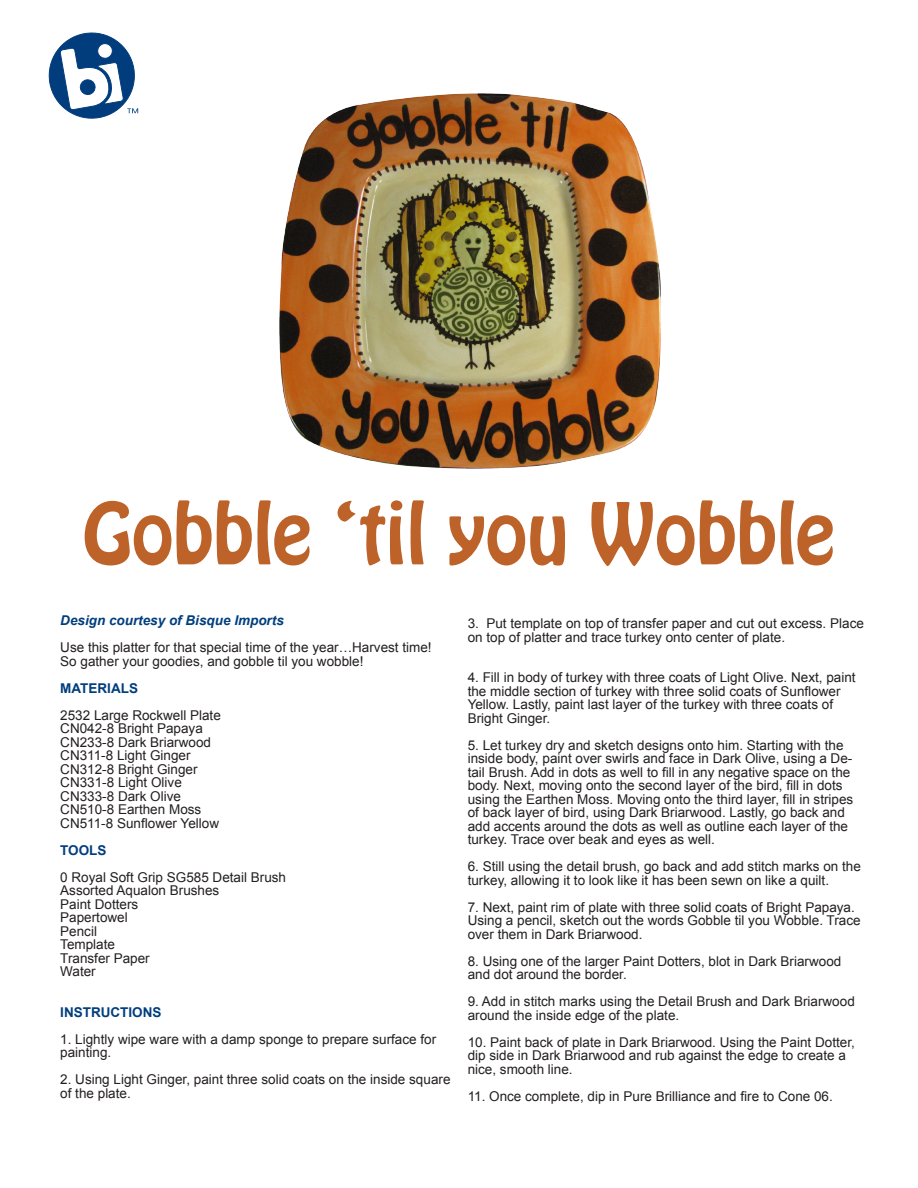
<style>
.page{position:relative;width:918px;height:1188px;background:#fff}
.page>*{position:absolute;margin:0;border:0;box-sizing:border-box;transform-origin:0 0}
.t1{font:75px "Hobo Std";color:#bd6229}
.t2{font:13.5px/13.5px "Arial";color:#231f20}
.t3{font:italic 700 13.5px "Arial";color:#003e7e}
.t4{font:700 13.5px "Arial";color:#003e7e}
</style>
<div class="page">
<svg style="left:48px;top:32px;width:90px;height:87px"></svg>
<img style="left:279px;top:93px;width:382px;height:376px">
<p class="t1" style="left:83px;top:482px;width:754px">Gobble ‘til you Wobble</p>
<p class="t3" style="left:60px;top:612px;width:225px">Design courtesy of Bisque Imports</p>
<p class="t2" style="left:60px;top:641px;width:373px">Use this platter for that special time of the year…Harvest time!</p>
<p class="t2" style="left:60px;top:655px;width:305px">So gather your goodies, and gobble til you wobble!</p>
<p class="t4" style="left:60px;top:679px;width:79px">MATERIALS</p>
<p class="t2" style="left:60px;top:709px;width:162px">2532 Large Rockwell Plate</p>
<p class="t2" style="left:60px;top:722px;width:144px">CN042-8 Bright Papaya</p>
<p class="t2" style="left:60px;top:736px;width:152px">CN233-8 Dark Briarwood</p>
<p class="t2" style="left:60px;top:749px;width:132px">CN311-8 Light Ginger</p>
<p class="t2" style="left:60px;top:763px;width:139px">CN312-8 Bright Ginger</p>
<p class="t2" style="left:60px;top:776px;width:123px">CN331-8 Light Olive</p>
<p class="t2" style="left:60px;top:790px;width:122px">CN333-8 Dark Olive</p>
<p class="t2" style="left:60px;top:803px;width:143px">CN510-8 Earthen Moss</p>
<p class="t2" style="left:60px;top:817px;width:160px">CN511-8 Sunflower Yellow</p>
<p class="t4" style="left:60px;top:841px;width:48px">TOOLS</p>
<p class="t2" style="left:60px;top:871px;width:227px">0 Royal Soft Grip SG585 Detail Brush</p>
<p class="t2" style="left:60px;top:884px;width:161px">Assorted Aqualon Brushes</p>
<p class="t2" style="left:60px;top:898px;width:80px">Paint Dotters</p>
<p class="t2" style="left:60px;top:911px;width:69px">Papertowel</p>
<p class="t2" style="left:60px;top:925px;width:38px">Pencil</p>
<p class="t2" style="left:60px;top:938px;width:56px">Template</p>
<p class="t2" style="left:60px;top:952px;width:91px">Transfer Paper</p>
<p class="t2" style="left:60px;top:965px;width:37px">Water</p>
<p class="t4" style="left:60px;top:1003px;width:103px">INSTRUCTIONS</p>
<p class="t2" style="left:60px;top:1033px;width:377px">1. Lightly wipe ware with a damp sponge to prepare surface for painting.</p>
<p class="t2" style="left:60px;top:1073px;width:392px">2. Using Light Ginger, paint three solid coats on the inside square of the plate.</p>
<p class="t2" style="left:468px;top:617px;width:398px">3. Put template on top of transfer paper and cut out excess. Place on top of platter and trace turkey onto center of plate.</p>
<p class="t2" style="left:468px;top:671px;width:389px">4. Fill in body of turkey with three coats of Light Olive. Next, paint the middle section of turkey with three solid coats of Sunflower Yellow. Lastly, paint last layer of the turkey with three coats of Bright Ginger.</p>
<p class="t2" style="left:468px;top:738px;width:387px">5. Let turkey dry and sketch designs onto him. Starting with the inside body, paint over swirls and face in Dark Olive, using a De&shy;tail Brush. Add in dots as well to fill in any negative space on the body. Next, moving onto the second layer of the bird, fill in dots using the Earthen Moss. Moving onto the third layer, fill in stripes of back layer of bird, using Dark Briarwood. Lastly, go back and add accents around the dots as well as outline each layer of the turkey. Trace over beak and eyes as well.</p>
<p class="t2" style="left:468px;top:860px;width:395px">6. Still using the detail brush, go back and add stitch marks on the turkey, allowing it to look like it has been sewn on like a quilt.</p>
<p class="t2" style="left:468px;top:900px;width:394px">7. Next, paint rim of plate with three solid coats of Bright Papaya.<br>Using a pencil, sketch out the words Gobble til you Wobble. Trace over them in Dark Briarwood.</p>
<p class="t2" style="left:468px;top:954px;width:375px">8. Using one of the larger Paint Dotters, blot in Dark Briarwood and dot around the border.</p>
<p class="t2" style="left:468px;top:995px;width:389px">9. Add in stitch marks using the Detail Brush and Dark Briarwood around the inside edge of the plate.</p>
<p class="t2" style="left:468px;top:1035px;width:389px">10. Paint back of plate in Dark Briarwood. Using the Paint Dotter, dip side in Dark Briarwood and rub against the edge to create a nice, smooth line.</p>
<p class="t2" style="left:468px;top:1089px;width:367px">11. Once complete, dip in Pure Brilliance and fire to Cone 06.</p>
</div>
